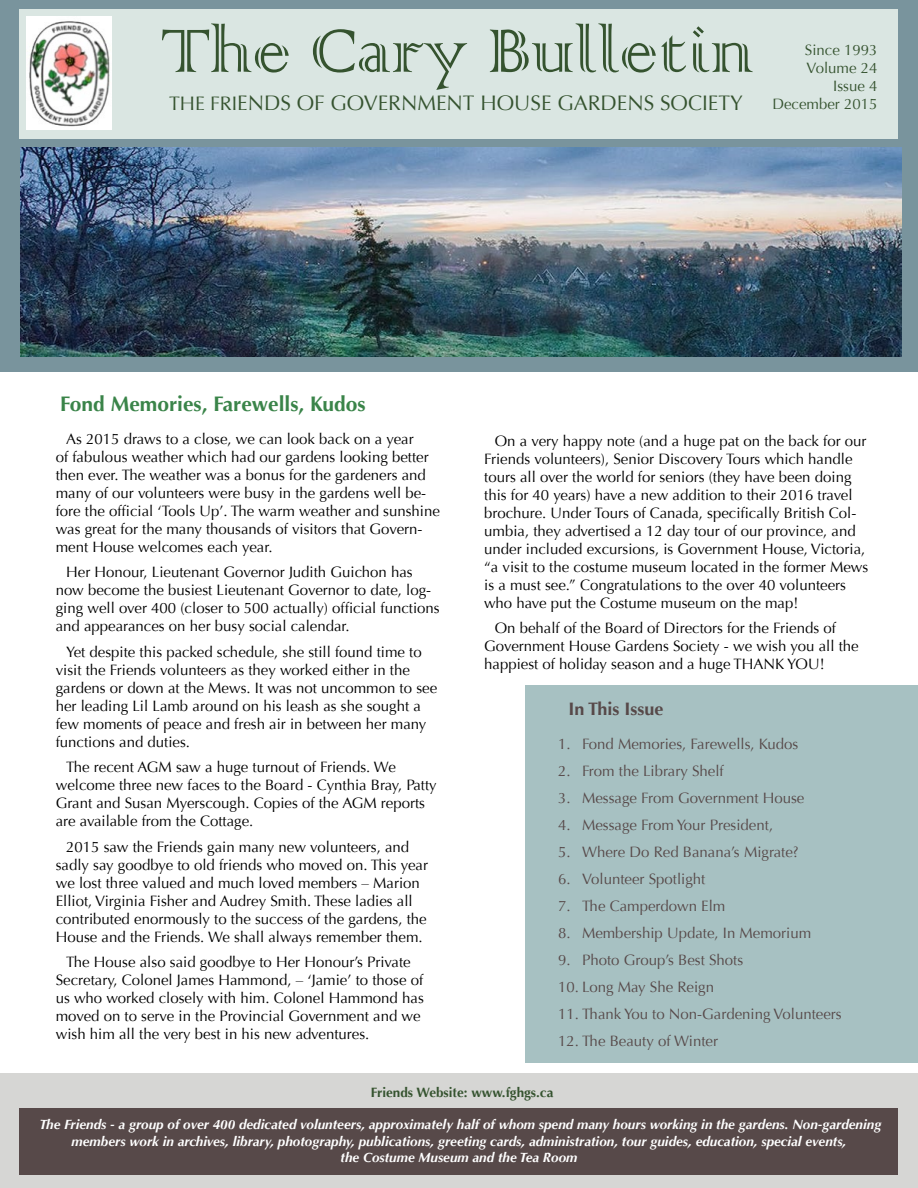
<style>
.page{position:relative;width:918px;height:1188px;background:#fff}
.page>*{position:absolute;margin:0;border:0;box-sizing:border-box;transform-origin:0 0}
.t1{font:81px "Colonna";color:#35532f}
.t2{font:21px "Optima";color:#35532f}
.t3{font:700 21px "Optima";color:#3a8449}
.t4{font:700 18px "Optima";color:#574949}
.t5{font:15px/18px "Optima";color:#000}
.t6{font:15px "Optima";color:#574949}
.t7{font:15px/18px "Optima";color:#35532f;text-align:right}
.t8{font:italic 700 13.5px/16.2px "Optima";color:#fff;text-align:center}
.t9{font:700 13.5px "Optima";color:#35532f}
.s1{font-size:19.5px}
</style>
<div class="page">
<div style="left:0;top:1073px;width:918px;height:115px;background:#d6d6d4"></div>
<div style="left:526px;top:686px;width:392px;height:377px;background:#a7c1c2"></div>
<div style="left:0;top:0;width:918px;height:371px;background:#79949d"></div>
<div style="left:20px;top:9px;width:878px;height:130px;background:#dae6e2"></div>
<div style="left:20px;top:1109px;width:878px;height:66px;background:#574949"></div>
<img style="left:27px;top:16px;width:85px;height:114px">
<img style="left:21px;top:148px;width:881px;height:208px">
<h1 class="t1" style="left:161px;top:-2px;width:595px">The Cary Bulletin</h1>
<h2 class="t2" style="left:169px;top:91px;width:575px"><span class="s1">THE FRI</span>ENDS OF GOVERNMENT HOUSE GARDENS SOCIETY</h2>
<p class="t7" style="left:772px;top:42px;width:107px">Since 1993<br>Volume 24<br>Issue 4<br>December 2015</p>
<h2 class="t3" style="left:60px;top:391px;width:307px">Fond Memories, Farewells, Kudos</h2>
<p class="t5" style="left:56px;top:430px;width:386px;text-indent:11px">As 2015 draws to a close, we can look back on a year<br>of fabulous weather which had our gardens looking better then ever. The weather was a bonus for the gardeners and many of our volunteers were busy in the gardens well be&shy;fore the official ‘Tools Up’. The warm weather and sunshine was great for the many thousands of visitors that Govern&shy;ment House welcomes each year.</p>
<p class="t5" style="left:56px;top:564px;width:385px;text-indent:11px">Her Honour, Lieutenant Governor Judith Guichon has now become the busiest Lieutenant Governor to date, log&shy;ging well over 400 (closer to 500 actually) official functions and appearances on her busy social calendar.</p>
<p class="t5" style="left:56px;top:643px;width:383px;text-indent:11px">Yet despite this packed schedule, she still found time to visit the Friends volunteers as they worked either in the gardens or down at the Mews. It was not uncommon to see her leading Lil Lamb around on his leash as she sought a few moments of peace and fresh air in between her many functions and duties.</p>
<p class="t5" style="left:56px;top:759px;width:382px;text-indent:11px">The recent AGM saw a huge turnout of Friends. We welcome three new faces to the Board - Cynthia Bray, Patty Grant and Susan Myerscough. Copies of the AGM reports are available from the Cottage.</p>
<p class="t5" style="left:56px;top:838px;width:374px;text-indent:11px">2015 saw the Friends gain many new volunteers, and sadly say goodbye to old friends who moved on. This year we lost three valued and much loved members – Marion Elliot, Virginia Fisher and Audrey Smith. These ladies all contributed enormously to the success of the gardens, the House and the Friends. We shall always remember them.</p>
<p class="t5" style="left:56px;top:954px;width:370px;text-indent:11px">The House also said goodbye to Her Honour’s Private Secretary, Colonel James Hammond, – ‘Jamie’ to those of us who worked closely with him. Colonel Hammond has moved on to serve in the Provincial Government and we wish him all the very best in his new adventures.</p>
<p class="t5" style="left:484px;top:432px;width:386px;text-indent:10px">On a very happy note (and a huge pat on the back for our Friends volunteers), Senior Discovery Tours which handle tours all over the world for seniors (they have been doing this for 40 years) have a new addition to their 2016 travel brochure. Under Tours of Canada, specifically British Col&shy;umbia, they advertised a 12 day tour of our province, and under included excursions, is Government House, Victoria, “a visit to the costume museum located in the former Mews is a must see.” Congratulations to the over 40 volunteers who have put the Costume museum on the map!</p>
<p class="t5" style="left:484px;top:619px;width:376px;text-indent:10px">On behalf of the Board of Directors for the Friends of<br>Government House Gardens Society - we wish you all the happiest of holiday season and a huge THANK YOU!</p>
<p class="t4" style="left:568px;top:698px;width:96px">In This Issue</p>
<p class="t6" style="left:558px;top:736px;width:242px">1. Fond Memories, Farewells, Kudos</p>
<p class="t6" style="left:558px;top:763px;width:167px">2. From the Library Shelf</p>
<p class="t6" style="left:558px;top:790px;width:248px">3. Message From Government House</p>
<p class="t6" style="left:558px;top:817px;width:217px">4. Message From Your President,</p>
<p class="t6" style="left:558px;top:844px;width:242px">5. Where Do Red Banana’s Migrate?</p>
<p class="t6" style="left:558px;top:871px;width:149px">6. Volunteer Spotlight</p>
<p class="t6" style="left:558px;top:898px;width:169px">7. The Camperdown Elm</p>
<p class="t6" style="left:558px;top:925px;width:255px">8. Membership Update, In Memorium</p>
<p class="t6" style="left:558px;top:952px;width:187px">9. Photo Group’s Best Shots</p>
<p class="t6" style="left:558px;top:979px;width:158px">10. Long May She Reign</p>
<p class="t6" style="left:558px;top:1006px;width:285px">11. Thank You to Non-Gardening Volunteers</p>
<p class="t6" style="left:558px;top:1033px;width:162px">12. The Beauty of Winter</p>
<p class="t9" style="left:371px;top:1084px;width:184px">Friends Website: www.fghgs.ca</p>
<p class="t8" style="left:39px;top:1117px;width:844px">The Friends - a group of over 400 dedicated volunteers, approximately half of whom spend many hours working in the gardens. Non-gardening members work in archives, library, photography, publications, greeting cards, administration, tour guides, education, special events,<br>the Costume Museum and the Tea Room</p>
</div>
